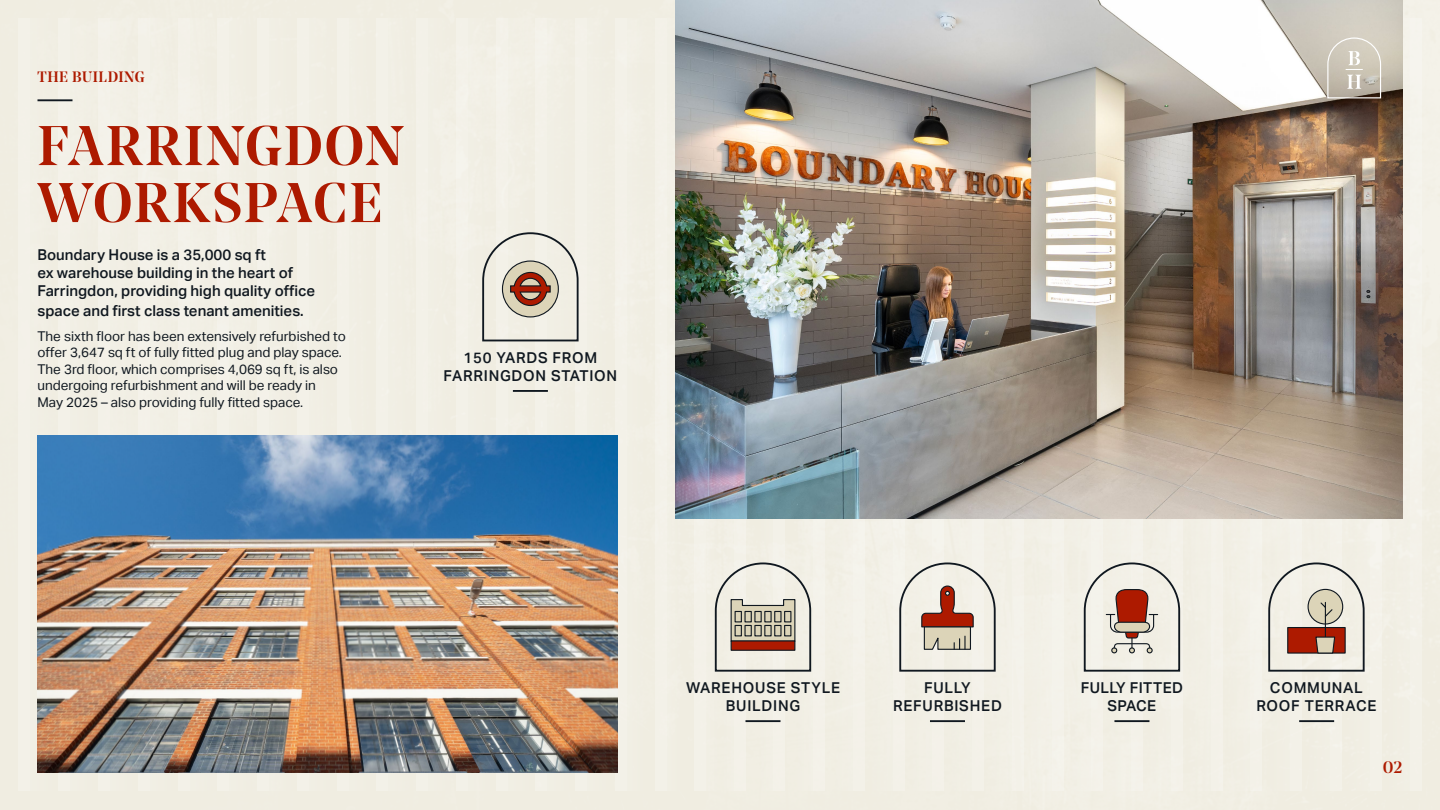
<style>
.page{position:relative;width:1440px;height:810px;background:#f0ede2}
.page>*{position:absolute;margin:0;border:0;box-sizing:border-box;transform-origin:0 0}
.t1{font:500 55.5px/57px "Noe Display";letter-spacing:.03em;color:#ad1a00}
.t2{font:500 16.5px "Noe Display";color:#ad1a00}
.t3{font:500 15px/18px "Aktiv Grotesk";color:#101820}
.t4{font:500 15px/18px "Aktiv Grotesk";letter-spacing:.05em;color:#101820;text-align:center}
.t5{font:500 15px/18px "Aktiv Grotesk";letter-spacing:.025em;color:#101820;text-align:center}
.t6{font:500 15px "Noe Display";letter-spacing:.04em;color:#ad1a00}
.t7{font:13.5px/16.5px "Aktiv Grotesk";color:#101820}
</style>
<div class="page">
<div style="left:1410px;top:19px;width:11px;height:772px;background:#f4f2eb"></div>
<div style="left:1382px;top:19px;width:28px;height:772px;background:#f1efe5"></div>
<div style="left:1370px;top:19px;width:11px;height:772px;background:#f3f1e8"></div>
<div style="left:1342px;top:19px;width:28px;height:772px;background:#f1eee4"></div>
<div style="left:1330px;top:19px;width:12px;height:772px;background:#f3f1e8"></div>
<div style="left:1303px;top:19px;width:27px;height:772px;background:#f1eee4"></div>
<div style="left:1291px;top:19px;width:11px;height:772px;background:#f3f1e8"></div>
<div style="left:1263px;top:19px;width:28px;height:772px;background:#f1efe4"></div>
<div style="left:1251px;top:19px;width:11px;height:772px;background:#f4f2ea"></div>
<div style="left:1223px;top:19px;width:28px;height:772px;background:#f2efe5"></div>
<div style="left:1211px;top:19px;width:11px;height:772px;background:#f4f1e9"></div>
<div style="left:1183px;top:19px;width:28px;height:772px;background:#f1efe4"></div>
<div style="left:1171px;top:19px;width:12px;height:772px;background:#f4f1e9"></div>
<div style="left:1143px;top:19px;width:28px;height:772px;background:#f2efe5"></div>
<div style="left:1131px;top:19px;width:12px;height:772px;background:#f4f2ea"></div>
<div style="left:1104px;top:19px;width:27px;height:772px;background:#f2efe6"></div>
<div style="left:1092px;top:19px;width:11px;height:772px;background:#f4f2ea"></div>
<div style="left:1064px;top:19px;width:28px;height:772px;background:#f2f0e6"></div>
<div style="left:1052px;top:19px;width:11px;height:772px;background:#f4f2eb"></div>
<div style="left:1024px;top:19px;width:28px;height:772px;background:#f2f0e6"></div>
<div style="left:1012px;top:19px;width:12px;height:772px;background:#f4f2ea"></div>
<div style="left:984px;top:19px;width:28px;height:772px;background:#f2efe5"></div>
<div style="left:972px;top:19px;width:12px;height:772px;background:#f4f1e9"></div>
<div style="left:945px;top:19px;width:27px;height:772px;background:#f1efe4"></div>
<div style="left:933px;top:19px;width:11px;height:772px;background:#f4f1e9"></div>
<div style="left:905px;top:19px;width:28px;height:772px;background:#f2efe5"></div>
<div style="left:893px;top:19px;width:11px;height:772px;background:#f4f1e9"></div>
<div style="left:865px;top:19px;width:28px;height:772px;background:#f2efe5"></div>
<div style="left:853px;top:19px;width:12px;height:772px;background:#f4f2ea"></div>
<div style="left:829px;top:19px;width:24px;height:772px;background:#f2efe5"></div>
<div style="left:813px;top:19px;width:12px;height:772px;background:#f4f2ea"></div>
<div style="left:793px;top:19px;width:20px;height:772px;background:#f1efe4"></div>
<div style="left:774px;top:19px;width:11px;height:772px;background:#f4f1e8"></div>
<div style="left:756px;top:19px;width:18px;height:772px;background:#f1efe4"></div>
<div style="left:734px;top:19px;width:11px;height:772px;background:#f3f1e8"></div>
<div style="left:720px;top:19px;width:14px;height:772px;background:#f1eee4"></div>
<div style="left:19px;top:19px;width:11px;height:772px;background:#f3f1e8"></div>
<div style="left:30px;top:19px;width:28px;height:772px;background:#f1eee4"></div>
<div style="left:59px;top:19px;width:11px;height:772px;background:#f3f1e8"></div>
<div style="left:70px;top:19px;width:28px;height:772px;background:#f1eee4"></div>
<div style="left:98px;top:19px;width:12px;height:772px;background:#f4f1e8"></div>
<div style="left:110px;top:19px;width:27px;height:772px;background:#f1efe4"></div>
<div style="left:138px;top:19px;width:11px;height:772px;background:#f4f1e9"></div>
<div style="left:149px;top:19px;width:28px;height:772px;background:#f2efe5"></div>
<div style="left:178px;top:19px;width:11px;height:772px;background:#f4f1e9"></div>
<div style="left:189px;top:19px;width:28px;height:772px;background:#f1efe4"></div>
<div style="left:218px;top:19px;width:11px;height:772px;background:#f4f1e9"></div>
<div style="left:229px;top:19px;width:28px;height:772px;background:#f1efe4"></div>
<div style="left:257px;top:19px;width:12px;height:772px;background:#f3f1e8"></div>
<div style="left:269px;top:19px;width:28px;height:772px;background:#f1eee3"></div>
<div style="left:297px;top:19px;width:12px;height:772px;background:#f3f1e8"></div>
<div style="left:309px;top:19px;width:27px;height:772px;background:#f1eee3"></div>
<div style="left:337px;top:19px;width:11px;height:772px;background:#f3f1e8"></div>
<div style="left:348px;top:19px;width:28px;height:772px;background:#f1eee3"></div>
<div style="left:377px;top:19px;width:11px;height:772px;background:#f3f1e8"></div>
<div style="left:388px;top:19px;width:28px;height:772px;background:#f1eee3"></div>
<div style="left:416px;top:19px;width:12px;height:772px;background:#f3f1e8"></div>
<div style="left:428px;top:19px;width:28px;height:772px;background:#f1efe4"></div>
<div style="left:456px;top:19px;width:12px;height:772px;background:#f3f1e8"></div>
<div style="left:468px;top:19px;width:27px;height:772px;background:#f1efe4"></div>
<div style="left:496px;top:19px;width:11px;height:772px;background:#f3f1e8"></div>
<div style="left:507px;top:19px;width:28px;height:772px;background:#f1efe4"></div>
<div style="left:536px;top:19px;width:11px;height:772px;background:#f3f1e8"></div>
<div style="left:547px;top:19px;width:28px;height:772px;background:#f1eee4"></div>
<div style="left:575px;top:19px;width:12px;height:772px;background:#f3f1e8"></div>
<div style="left:587px;top:19px;width:24px;height:772px;background:#f1eee4"></div>
<div style="left:615px;top:19px;width:12px;height:772px;background:#f3f1e8"></div>
<div style="left:627px;top:19px;width:20px;height:772px;background:#f1efe4"></div>
<div style="left:655px;top:19px;width:11px;height:772px;background:#f3f1e8"></div>
<div style="left:666px;top:19px;width:18px;height:772px;background:#f1efe5"></div>
<div style="left:695px;top:19px;width:11px;height:772px;background:#f3f1e8"></div>
<div style="left:706px;top:19px;width:14px;height:772px;background:#f1efe4"></div>
<img style="left:675px;top:0;width:727px;height:519px">
<img style="left:38px;top:435px;width:579px;height:337px">
<hr style="left:38px;top:99px;width:35px;height:2px;background:#101820">
<svg style="left:899px;top:562px;width:97px;height:111px"></svg>
<hr style="left:930px;top:720px;width:35px;height:2px;background:#101820">
<svg style="left:1083px;top:562px;width:98px;height:111px"></svg>
<hr style="left:1114px;top:720px;width:35px;height:2px;background:#101820">
<svg style="left:1268px;top:562px;width:97px;height:111px"></svg>
<hr style="left:1299px;top:720px;width:35px;height:2px;background:#101820">
<hr style="left:746px;top:720px;width:35px;height:2px;background:#101820">
<svg style="left:714px;top:562px;width:98px;height:111px"></svg>
<svg style="left:1327px;top:37px;width:55px;height:62px;background:#cac4b8"></svg>
<hr style="left:513px;top:390px;width:35px;height:2px;background:#101820">
<svg style="left:482px;top:231px;width:97px;height:111px"></svg>
<p class="t6" style="left:38px;top:67px;width:109px">THE BUILDING</p>
<h1 class="t1" style="left:38px;top:116px;width:368px">FARRINGDON<br>WORKSPACE</h1>
<p class="t3" style="left:38px;top:246px;width:279px">Boundary House is a 35,000 sq ft<br>ex warehouse building in the heart of<br>Farringdon, providing high quality office</p>
<p class="t3" style="left:38px;top:302px;width:268px">space and first class tenant amenities.</p>
<p class="t7" style="left:38px;top:328px;width:310px">The sixth floor has been extensively refurbished to offer 3,647 sq ft of fully fitted plug and play space.<br>The 3rd floor, which comprises 4,069 sq ft, is also undergoing refurbishment and will be ready in<br>May 2025 – also providing fully fitted space.</p>
<p class="t4" style="left:444px;top:349px;width:175px">150 YARDS FROM<br>FARRINGDON STATION</p>
<p class="t4" style="left:686px;top:679px;width:155px">WAREHOUSE STYLE<br>BUILDING</p>
<p class="t4" style="left:893px;top:679px;width:110px">FULLY<br>REFURBISHED</p>
<p class="t5" style="left:1081px;top:679px;width:104px">FULLY FITTED<br>SPACE</p>
<p class="t4" style="left:1256px;top:679px;width:122px">COMMUNAL<br>ROOF TERRACE</p>
<p class="t2" style="left:1383px;top:756px;width:21px">02</p>
</div>
